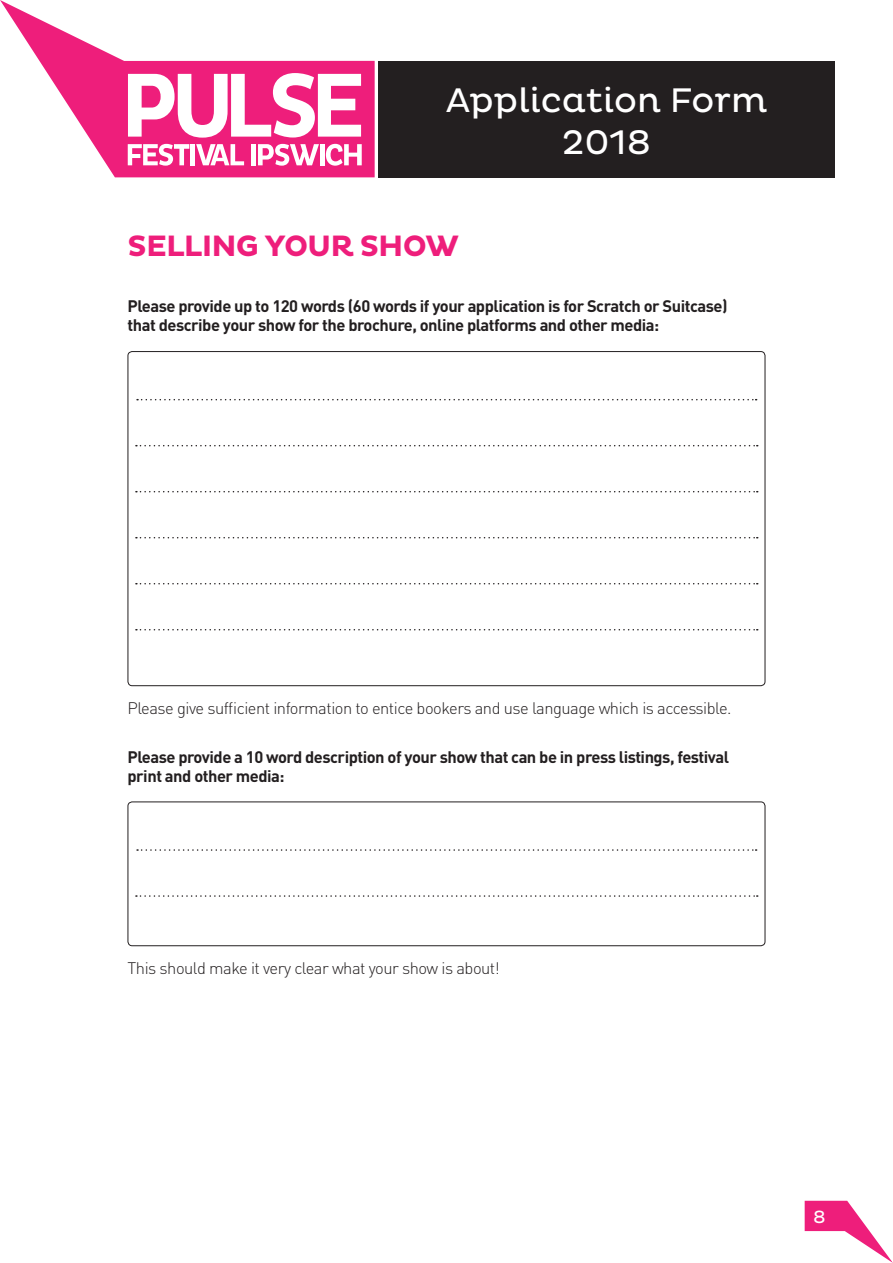
<style>
.page{position:relative;width:893px;height:1263px;background:#fff}
.page>*{position:absolute;margin:0;border:0;box-sizing:border-box;transform-origin:0 0}
.t1{font:34.8px/41.7px "Pluto";color:#fff;text-align:center}
.t2{font:700 30px "Pluto";letter-spacing:-.03em;color:#ee1e7b}
.t3{font:18px "Pluto";color:#fff}
.t4{font:700 16.5px/19.5px "DIN";letter-spacing:-.03em;color:#231f20}
.t5{font:300 16.5px "DIN";letter-spacing:-.03em;color:#231f20}
</style>
<div class="page">
<svg style="left:805px;top:1201px;width:88px;height:62px"></svg>
<svg style="left:137px;top:399px;width:620px;height:1px"></svg>
<svg style="left:136px;top:445px;width:622px;height:1px"></svg>
<svg style="left:136px;top:491px;width:622px;height:1px"></svg>
<svg style="left:136px;top:537px;width:622px;height:1px"></svg>
<svg style="left:136px;top:583px;width:622px;height:1px"></svg>
<svg style="left:136px;top:629px;width:622px;height:1px"></svg>
<svg style="left:137px;top:849px;width:620px;height:2px"></svg>
<svg style="left:136px;top:895px;width:622px;height:2px"></svg>
<div style="left:128px;top:801px;width:637px;height:145px;border:1px solid #231f20;border-radius:4px"></div>
<svg style="left:0;top:0;width:375px;height:177px"></svg>
<svg style="left:196px;top:144px;width:48px;height:21px"></svg>
<div style="left:190px;top:144px;width:5px;height:21px;background:#fff"></div>
<svg style="left:128px;top:144px;width:61px;height:22px"></svg>
<svg style="left:128px;top:73px;width:233px;height:65px"></svg>
<svg style="left:326px;top:144px;width:36px;height:22px"></svg>
<div style="left:320px;top:144px;width:5px;height:21px;background:#fff"></div>
<svg style="left:258px;top:144px;width:61px;height:22px"></svg>
<hr style="left:252px;top:144px;width:4px;height:21px;background:#fff">
<div style="left:379px;top:61px;width:456px;height:116px;background:#231f20"></div>
<h1 class="t1" style="left:446px;top:80px;width:323px">Application Form<br>2018</h1>
<h2 class="t2" style="left:128px;top:229px;width:333px">SELLING YOUR SHOW</h2>
<p class="t4" style="left:128px;top:295px;width:602px">Please provide up to 120 words (60 words if your application is for Scratch or Suitcase) that describe your show for the brochure, online platforms and other media:</p>
<p class="t5" style="left:128px;top:698px;width:605px">Please give sufficient information to entice bookers and use language which is accessible.</p>
<p class="t4" style="left:128px;top:746px;width:603px">Please provide a 10 word description of your show that can be in press listings, festival print and other media:</p>
<p class="t5" style="left:128px;top:958px;width:374px">This should make it very clear what your show is about!</p>
<p class="t3" style="left:813px;top:1206px;width:14px">8</p>
</div>
